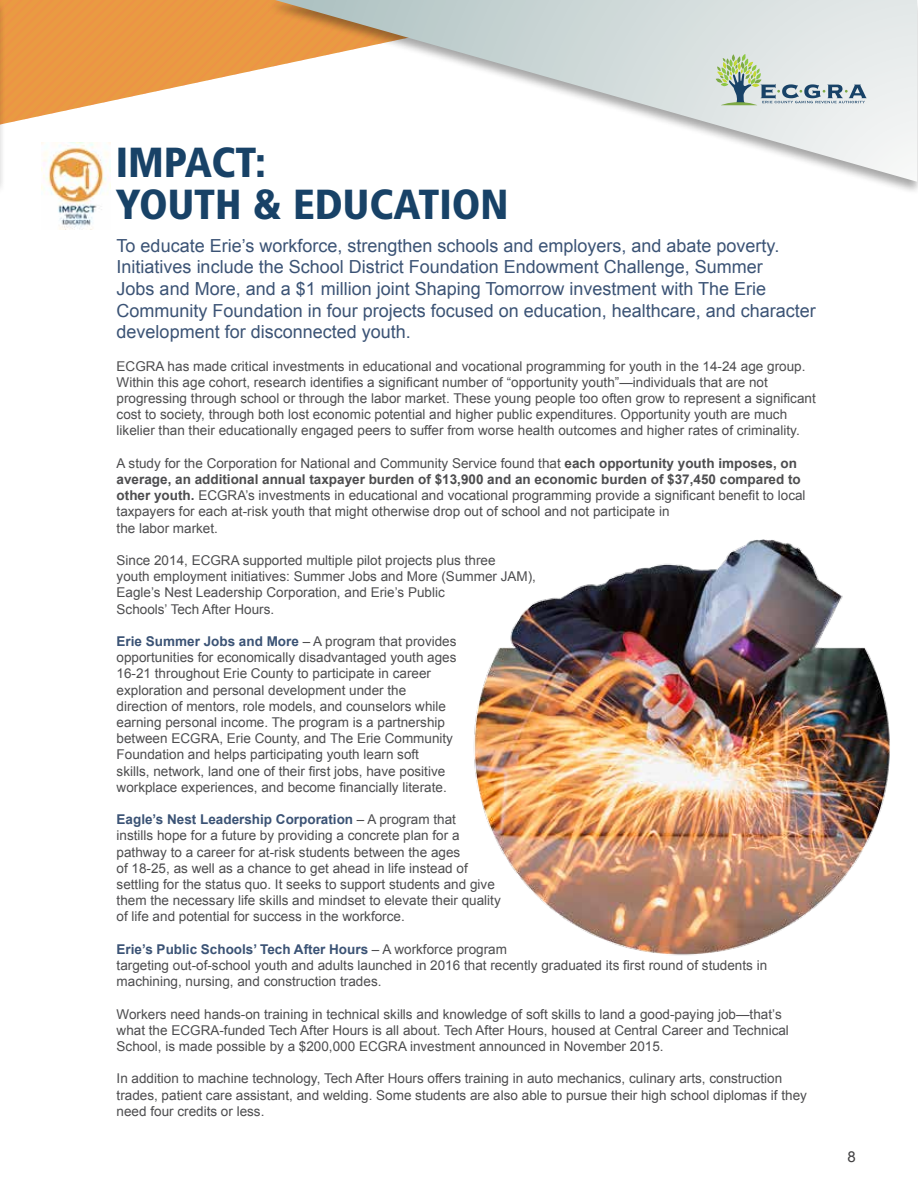
<style>
.page{position:relative;width:918px;height:1188px;background:#fff}
.page>*{position:absolute;margin:0;border:0;box-sizing:border-box;transform-origin:0 0}
.t1{font:900 condensed 42px/42px "Frutiger";color:#184267}
.t2{font:18px/21.6px "Arial";color:#3b5375}
.t3{font:15px "Arial";color:#414042}
.t4{font:13.5px/16.2px "Arial";color:#4d4d4f}
.s1{font-weight:700}
.s2{font-weight:700;color:#3b5375}
</style>
<div class="page">
<svg style="left:5px;top:0;width:262px;height:124px"></svg>
<div style="left:267px;top:0;width:651px;height:196px;background:#000;opacity:.35"></div>
<svg style="left:275px;top:0;width:642px;height:182px"></svg>
<svg style="left:716px;top:54px;width:151px;height:51px;background:#c3d0ca"></svg>
<div style="left:0;top:0;width:5px;height:196px;background:#000;opacity:.35"></div>
<img style="left:41px;top:143px;width:69px;height:86px">
<img style="left:473px;top:539px;width:417px;height:416px">
<h1 class="t1" style="left:116px;top:141px;width:394px">IMPACT:<br>YOUTH &amp; EDUCATION</h1>
<p class="t2" style="left:117px;top:235px;width:701px">To educate Erie’s workforce, strengthen schools and employers, and abate poverty.<br>Initiatives include the School District Foundation Endowment Challenge, Summer<br>Jobs and More, and a $1 million joint Shaping Tomorrow investment with The Erie Community Foundation in four projects focused on education, healthcare, and character development for disconnected youth.</p>
<p class="t4" style="left:117px;top:358px;width:701px">ECGRA has made critical investments in educational and vocational programming for youth in the 14-24 age group.<br>Within this age cohort, research identifies a significant number of “opportunity youth”—individuals that are not progressing through school or through the labor market. These young people too often grow to represent a significant cost to society, through both lost economic potential and higher public expenditures. Opportunity youth are much likelier than their educationally engaged peers to suffer from worse health outcomes and higher rates of criminality.</p>
<p class="t4" style="left:117px;top:455px;width:690px">A study for the Corporation for National and Community Service found that <span class="s1">each opportunity youth imposes, on average, an additional annual taxpayer burden of $13,900 and an economic burden of $37,450 compared to other youth.</span> ECGRA’s investments in educational and vocational programming provide a significant benefit to local taxpayers for each at-risk youth that might otherwise drop out of school and not participate in<br>the labor market.</p>
<p class="t4" style="left:117px;top:552px;width:421px">Since 2014, ECGRA supported multiple pilot projects plus three<br>youth employment initiatives: Summer Jobs and More (Summer JAM), Eagle’s Nest Leadership Corporation, and Erie’s Public<br>Schools’ Tech After Hours.</p>
<p class="t4" style="left:117px;top:633px;width:341px"><span class="s2">Erie Summer Jobs and More</span> – A program that provides opportunities for economically disadvantaged youth ages 16-21 throughout Erie County to participate in career exploration and personal development under the direction of mentors, role models, and counselors while earning personal income. The program is a partnership between ECGRA, Erie County, and The Erie Community Foundation and helps participating youth learn soft<br>skills, network, land one of their first jobs, have positive workplace experiences, and become financially literate.</p>
<p class="t4" style="left:117px;top:811px;width:386px"><span class="s2">Eagle’s Nest Leadership Corporation</span> – A program that<br>instills hope for a future by providing a concrete plan for a pathway to a career for at-risk students between the ages<br>of 18-25, as well as a chance to get ahead in life instead of settling for the status quo. It seeks to support students and give them the necessary life skills and mindset to elevate their quality of life and potential for success in the workforce.</p>
<p class="t4" style="left:117px;top:941px;width:652px"><span class="s2">Erie’s Public Schools’ Tech After Hours</span> – A workforce program<br>targeting out-of-school youth and adults launched in 2016 that recently graduated its first round of students in machining, nursing, and construction trades.</p>
<p class="t4" style="left:117px;top:1006px;width:674px">Workers need hands-on training in technical skills and knowledge of soft skills to land a good-paying job—that’s what the ECGRA-funded Tech After Hours is all about. Tech After Hours, housed at Central Career and Technical<br>School, is made possible by a $200,000 ECGRA investment announced in November 2015.</p>
<p class="t4" style="left:117px;top:1071px;width:692px">In addition to machine technology, Tech After Hours offers training in auto mechanics, culinary arts, construction trades, patient care assistant, and welding. Some students are also able to pursue their high school diplomas if they need four credits or less.</p>
<p class="t3" style="left:847px;top:1146px;width:10px">8</p>
</div>
